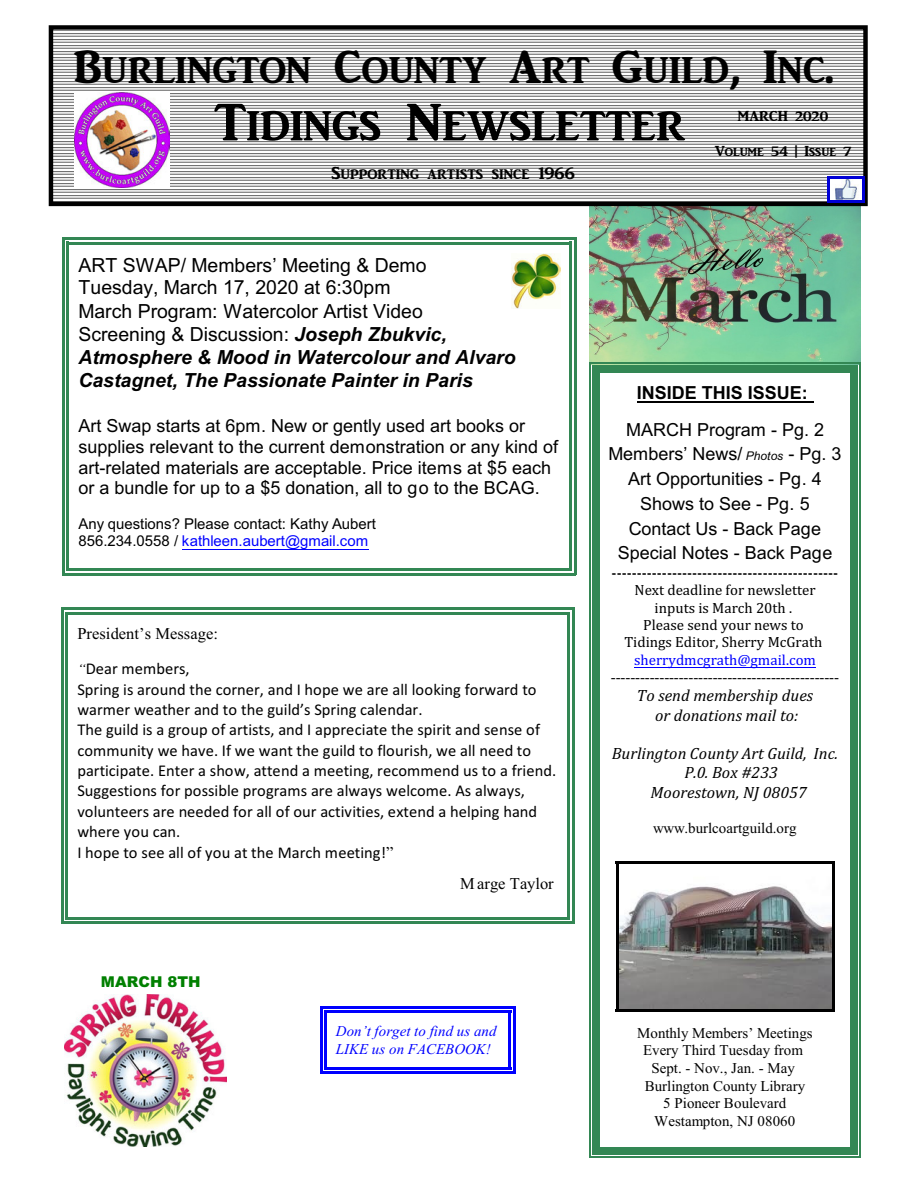
<style>
.page{position:relative;width:918px;height:1188px;background:#fff}
.page>*{position:absolute;margin:0;border:0;box-sizing:border-box;transform-origin:0 0}
.t1{font:italic 54px "ARJULIAN";color:#000}
.t2{font:48px "ARJULIAN";color:#000}
.t3{font:19.5px/23px "Arial";color:#000}
.t4{font:18px/24.8px "Arial";color:#000}
.t5{font:italic 18px "ARJULIAN";color:#000}
.t6{font:700 18px "Arial";color:#000}
.t7{font:16.5px/20.4px "Calibri";color:#000}
.t8{font:italic 16.5px/19.2px "Cambria";color:#000;text-align:center}
.t9{font:16.5px "Times New Roman";color:#000}
.t10{font:15px/17.7px "Times New Roman";color:#000;text-align:center}
.t11{font:15px/17.4px "Cambria";color:#000;text-align:center}
.t12{font:15px/17.1px "Arial";color:#000}
.t13{font:700 15px "Cambria";color:#000}
.t14{font:italic 15px/17.7px "Times New Roman";color:#00f}
.t15{font:15px "Cambria";color:#00f}
.t16{font:15px "ARJULIAN";color:#000}
.t17{font:900 15px "Arial";color:#008000}
.s1{font-weight:700;font-style:italic}
.s2{color:#00f}
.s3{font-family:"Times New Roman";font-style:italic;font-size:15px}
.s4{font-family:"Times New Roman"}
.s5{font-style:italic;font-size:12px}
</style>
<div class="page">
<img style="left:589px;top:207px;width:271px;height:158px">
<img style="left:64px;top:995px;width:163px;height:151px">
<hr style="left:324px;top:1010px;width:3px;height:59px;background:#00f">
<hr style="left:508px;top:1010px;width:3px;height:59px;background:#00f">
<hr style="left:324px;top:1010px;width:187px;height:3px;background:#00f">
<hr style="left:324px;top:1067px;width:187px;height:3px;background:#00f">
<hr style="left:320px;top:1006px;width:2px;height:68px;background:#00f">
<hr style="left:513px;top:1006px;width:3px;height:68px;background:#00f">
<hr style="left:320px;top:1006px;width:195px;height:3px;background:#00f">
<hr style="left:320px;top:1071px;width:195px;height:3px;background:#00f">
<hr style="left:66px;top:612px;width:2px;height:307px;background:#338754">
<hr style="left:568px;top:612px;width:2px;height:307px;background:#338754">
<hr style="left:66px;top:612px;width:504px;height:3px;background:#338754">
<hr style="left:66px;top:917px;width:504px;height:3px;background:#338754">
<hr style="left:61px;top:608px;width:3px;height:316px;background:#338754">
<hr style="left:572px;top:608px;width:3px;height:316px;background:#338754">
<hr style="left:61px;top:608px;width:513px;height:2px;background:#338754">
<hr style="left:61px;top:921px;width:513px;height:3px;background:#338754">
<img style="left:512px;top:254px;width:49px;height:55px">
<hr style="left:182px;top:549px;width:187px;height:1px;background:#00f">
<hr style="left:67px;top:242px;width:2px;height:329px;background:#338754">
<hr style="left:569px;top:242px;width:3px;height:329px;background:#338754">
<hr style="left:67px;top:242px;width:505px;height:3px;background:#338754">
<hr style="left:67px;top:568px;width:505px;height:3px;background:#338754">
<hr style="left:62px;top:238px;width:3px;height:337px;background:#338754">
<hr style="left:574px;top:238px;width:2px;height:337px;background:#338754">
<hr style="left:62px;top:238px;width:514px;height:2px;background:#338754">
<hr style="left:62px;top:573px;width:514px;height:2px;background:#338754">
<img style="left:619px;top:886px;width:213px;height:123px">
<hr style="left:616px;top:861px;width:3px;height:151px;background:#000">
<hr style="left:832px;top:861px;width:3px;height:151px;background:#000">
<hr style="left:616px;top:861px;width:219px;height:3px;background:#000">
<hr style="left:616px;top:1009px;width:219px;height:3px;background:#000">
<hr style="left:637px;top:401px;width:176px;height:1px;background:#000">
<hr style="left:634px;top:667px;width:182px;height:1px;background:#00f">
<div style="left:592px;top:365px;width:7px;height:790px;background:#338754"></div>
<div style="left:851px;top:365px;width:7px;height:790px;background:#338754"></div>
<div style="left:592px;top:365px;width:266px;height:7px;background:#338754"></div>
<div style="left:592px;top:1148px;width:266px;height:7px;background:#338754"></div>
<hr style="left:589px;top:362px;width:2px;height:795px;background:#338754">
<hr style="left:859px;top:362px;width:2px;height:795px;background:#338754">
<hr style="left:589px;top:362px;width:271px;height:2px;background:#338754">
<hr style="left:589px;top:1156px;width:271px;height:2px;background:#338754">
<svg style="left:54px;top:30px;width:809px;height:169px"></svg>
<div style="left:49px;top:25px;width:819px;height:181px;border:4px solid #000"></div>
<img style="left:75px;top:92px;width:95px;height:96px">
<img style="left:830px;top:179px;width:32px;height:21px">
<hr style="left:827px;top:176px;width:3px;height:26px;background:#0000d6">
<hr style="left:862px;top:176px;width:3px;height:26px;background:#0000d6">
<hr style="left:827px;top:176px;width:37px;height:3px;background:#0000d6">
<hr style="left:827px;top:200px;width:37px;height:3px;background:#0000d6">
<h2 class="t2" style="left:74px;top:40px;width:762px">Burlington County Art Guild, Inc.</h2>
<h1 class="t1" style="left:214px;top:92px;width:472px">Tidings Newsletter</h1>
<p class="t16" style="left:738px;top:108px;width:92px">MARCH 2020</p>
<p class="t16" style="left:715px;top:143px;width:138px">Volume 54 | Issue 7</p>
<p class="t5" style="left:332px;top:163px;width:245px">Supporting artists since 1966</p>
<p class="t3" style="left:78px;top:255px;width:439px">ART SWAP/ Members’ Meeting &amp; Demo<br>Tuesday, March 17, 2020 at 6:30pm<br>March Program: Watercolor Artist Video<br>Screening &amp; Discussion: <span class="s1">Joseph Zbukvic, Atmosphere &amp; Mood in Watercolour and Alvaro Castagnet, The Passionate Painter in Paris</span></p>
<p class="t4" style="left:78px;top:417px;width:481px;line-height:20.7px">Art Swap starts at 6pm. New or gently used art books or supplies relevant to the current demonstration or any kind of art-related materials are acceptable. Price items at $5 each or a bundle for up to a $5 donation, all to go to the BCAG.</p>
<p class="t12" style="left:78px;top:517px;width:299px">Any questions? Please contact: Kathy Aubert<br>856.234.0558 / <span class="s2">kathleen.aubert@gmail.com</span></p>
<p class="t9" style="left:77px;top:628px;width:142px">President’s Message:</p>
<p class="t7" style="left:77px;top:660px;width:480px"><span class="s3">“</span>Dear members,<br>Spring is around the corner, and I hope we are all looking forward to warmer weather and to the guild’s Spring calendar.<br>The guild is a group of artists, and I appreciate the spirit and sense of community we have. If we want the guild to flourish, we all need to participate. Enter a show, attend a meeting, recommend us to a friend.<br>Suggestions for possible programs are always welcome. As always, volunteers are needed for all of our activities, extend a helping hand where you can.<br>I hope to see all of you at the March meeting!<span class="s4">”</span></p>
<p class="t9" style="left:460px;top:877px;width:95px">M arge Taylor</p>
<p class="t17" style="left:101px;top:976px;width:101px">MARCH 8TH</p>
<p class="t14" style="left:336px;top:1024px;width:162px">Don’t forget to find us and<br>LIKE us on FACEBOOK!</p>
<p class="t6" style="left:637px;top:386px;width:173px">INSIDE THIS ISSUE:</p>
<p class="t4" style="left:608px;top:419px;width:235px;text-align:center">MARCH Program - Pg. 2<br>Members’ News/ <span class="s5">Photos</span> - Pg. 3<br>Art Opportunities - Pg. 4<br>Shows to See - Pg. 5<br>Contact Us - Back Page<br>Special Notes - Back Page</p>
<p class="t13" style="left:612px;top:566px;width:228px">---------------------------------------------</p>
<p class="t11" style="left:624px;top:582px;width:199px">Next deadline for newsletter inputs is March 20th .<br>Please send your news to<br>Tidings Editor, Sherry McGrath</p>
<p class="t15" style="left:634px;top:653px;width:183px">sherrydmcgrath@gmail.com</p>
<p class="t10" style="left:611px;top:670px;width:230px">-----------------------------------------------</p>
<p class="t8" style="left:637px;top:687px;width:178px">To send membership dues or donations mail to:</p>
<p class="t8" style="left:612px;top:745px;width:228px">Burlington County Art Guild, Inc.</p>
<p class="t8" style="left:684px;top:764px;width:95px">P.0. Box #233</p>
<p class="t8" style="left:651px;top:784px;width:158px">Moorestown, NJ 08057</p>
<p class="t10" style="left:653px;top:821px;width:145px">www.burlcoartguild.org</p>
<p class="t10" style="left:637px;top:1025px;width:177px">Monthly Members’ Meetings<br>Every Third Tuesday from<br>Sept. - Nov., Jan. - May<br>Burlington County Library<br>5 Pioneer Boulevard<br>Westampton, NJ 08060</p>
</div>
